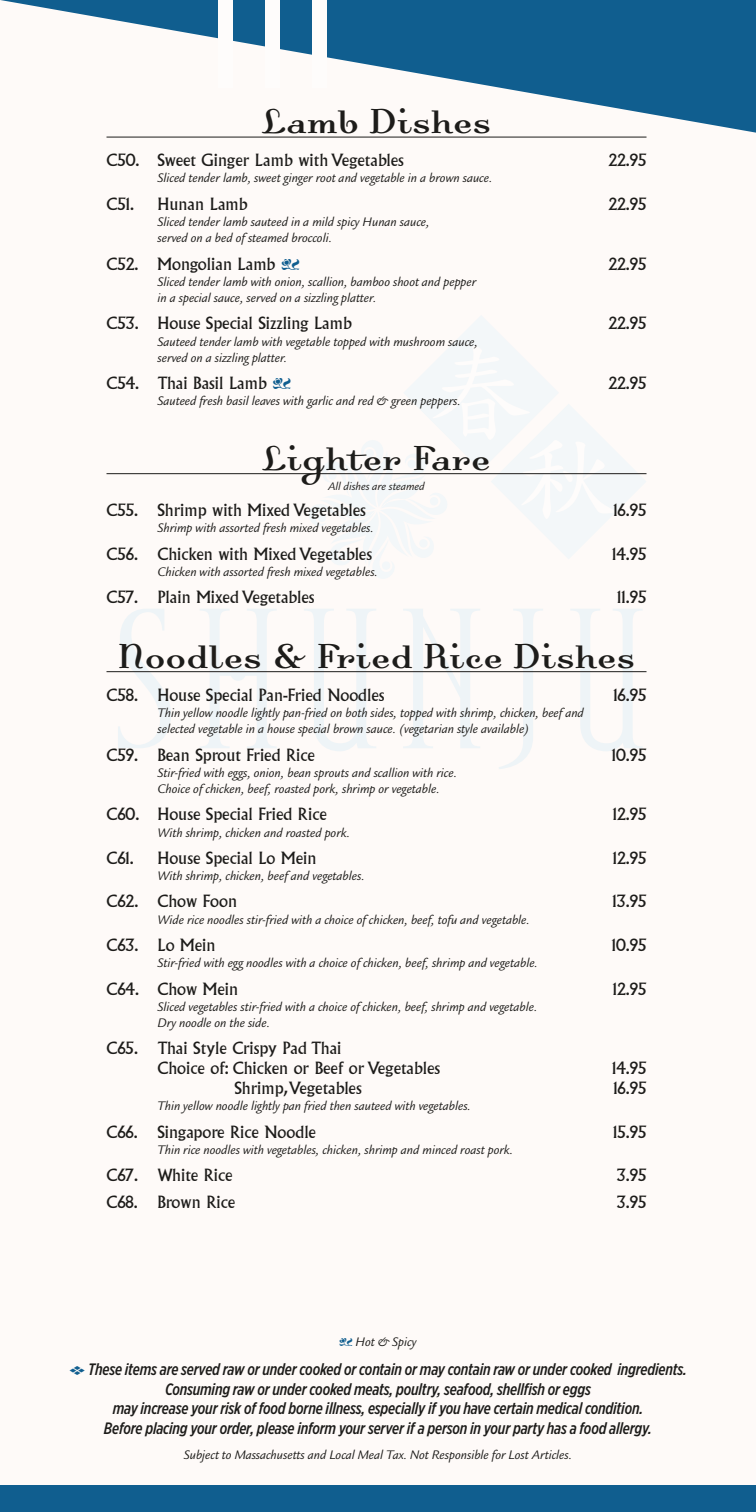
<style>
.page{position:relative;width:756px;height:1512px;background:#fefaf8}
.page>*{position:absolute;margin:0;border:0;box-sizing:border-box;transform-origin:0 0}
.t1{font:45px "Dalliance Roman";color:#1d1c1a}
.t2{font:16.5px/19.8px "Albertus";color:#1d1c1a}
.t3{font:italic 500 16.5px/19.8px "Gotham X Narrow";letter-spacing:-.01em;color:#1d1c1a;text-align:center}
.t4{font:italic 13.5px/16.2px "Legacy Sans";color:#1d1c1a}
.t5{font:italic 12px "Legacy Sans";color:#1d1c1a}
.s1{font-family:"Type Embellishments One Let Plain";color:#105e8f}
.s2{font-family:"Type Embellishments One Let Plain";font-style:normal;font-size:12px;color:#105e8f}
.s3{font-family:"Type Embellishments One Let Plain";font-weight:400;font-style:normal;font-size:13.5px;color:#105e8f}
</style>
<div class="page">
<div style="left:0;top:1485px;width:756px;height:27px;background:#105e8f"></div>
<svg style="left:118px;top:609px;width:525px;height:160px"></svg>
<svg style="left:305px;top:316px;width:342px;height:262px"></svg>
<svg style="left:0;top:0;width:756px;height:133px"></svg>
<div style="left:218px;top:0;width:15px;height:88px;background:#fefcfb"></div>
<div style="left:265px;top:0;width:15px;height:88px;background:#fefcfb"></div>
<div style="left:312px;top:0;width:15px;height:88px;background:#fefcfb"></div>
<hr style="left:107px;top:137px;width:540px;height:1px;background:#1d1c1a">
<hr style="left:107px;top:473px;width:540px;height:1px;background:#1d1c1a">
<hr style="left:107px;top:671px;width:540px;height:1px;background:#1d1c1a">
<h1 class="t1" style="left:262px;top:99px;width:231px">Lamb Dishes</h1>
<p class="t2" style="left:107px;top:151px;width:299px">C50. Sweet Ginger Lamb with Vegetables</p>
<p class="t2" style="left:608px;top:151px;width:40px">22.95</p>
<p class="t4" style="left:158px;top:170px;width:337px">Sliced tender lamb, sweet ginger root and vegetable in a brown sauce.</p>
<p class="t2" style="left:107px;top:194px;width:29px">C51.</p>
<p class="t2" style="left:158px;top:194px;width:92px">Hunan Lamb</p>
<p class="t2" style="left:608px;top:194px;width:40px">22.95</p>
<p class="t4" style="left:158px;top:214px;width:274px">Sliced tender lamb sauteed in a mild spicy Hunan sauce, served on a bed of steamed broccoli.</p>
<p class="t2" style="left:107px;top:254px;width:195px">C52. Mongolian Lamb <span class="s1">Y</span></p>
<p class="t2" style="left:608px;top:254px;width:40px">22.95</p>
<p class="t4" style="left:158px;top:274px;width:320px">Sliced tender lamb with onion, scallion, bamboo shoot and pepper in a special sauce, served on a sizzling platter.</p>
<p class="t2" style="left:107px;top:314px;width:247px">C53. House Special Sizzling Lamb</p>
<p class="t2" style="left:608px;top:314px;width:40px">22.95</p>
<p class="t4" style="left:158px;top:333px;width:322px">Sauteed tender lamb with vegetable topped with mushroom sauce, served on a sizzling platter.</p>
<p class="t2" style="left:107px;top:373px;width:186px">C54. Thai Basil Lamb <span class="s1">Y</span></p>
<p class="t2" style="left:608px;top:373px;width:40px">22.95</p>
<p class="t4" style="left:158px;top:393px;width:305px">Sauteed fresh basil leaves with garlic and red &amp; green peppers.</p>
<h1 class="t1" style="left:262px;top:436px;width:230px">Lighter Fare</h1>
<p class="t5" style="left:328px;top:480px;width:98px">All dishes are steamed</p>
<p class="t2" style="left:107px;top:501px;width:261px">C55. Shrimp with Mixed Vegetables</p>
<p class="t2" style="left:613px;top:501px;width:35px">16.95</p>
<p class="t4" style="left:158px;top:520px;width:218px">Shrimp with assorted fresh mixed vegetables.</p>
<p class="t2" style="left:107px;top:544px;width:267px">C56. Chicken with Mixed Vegetables</p>
<p class="t2" style="left:612px;top:544px;width:36px">14.95</p>
<p class="t4" style="left:158px;top:564px;width:222px">Chicken with assorted fresh mixed vegetables.</p>
<p class="t2" style="left:107px;top:588px;width:210px">C57. Plain Mixed Vegetables</p>
<p class="t2" style="left:617px;top:588px;width:31px">11.95</p>
<h1 class="t1" style="left:118px;top:634px;width:519px">Noodles &amp; Fried Rice Dishes</h1>
<p class="t2" style="left:107px;top:685px;width:280px">C58. House Special Pan-Fried Noodles</p>
<p class="t2" style="left:613px;top:685px;width:35px">16.95</p>
<p class="t4" style="left:158px;top:705px;width:428px">Thin yellow noodle lightly pan-fried on both sides, topped with shrimp, chicken, beef and selected vegetable in a house special brown sauce. (vegetarian style available)</p>
<p class="t2" style="left:107px;top:745px;width:210px">C59. Bean Sprout Fried Rice</p>
<p class="t2" style="left:612px;top:745px;width:36px">10.95</p>
<p class="t4" style="left:158px;top:765px;width:301px">Stir-fried with eggs, onion, bean sprouts and scallion with rice.<br>Choice of chicken, beef, roasted pork, shrimp or vegetable.</p>
<p class="t2" style="left:107px;top:805px;width:222px">C60. House Special Fried Rice</p>
<p class="t2" style="left:613px;top:805px;width:35px">12.95</p>
<p class="t4" style="left:158px;top:824px;width:194px">With shrimp, chicken and roasted pork.</p>
<p class="t2" style="left:107px;top:848px;width:29px">C61.</p>
<p class="t2" style="left:158px;top:848px;width:160px">House Special Lo Mein</p>
<p class="t2" style="left:613px;top:848px;width:35px">12.95</p>
<p class="t4" style="left:158px;top:868px;width:209px">With shrimp, chicken, beef and vegetables.</p>
<p class="t2" style="left:107px;top:892px;width:132px">C62. Chow Foon</p>
<p class="t2" style="left:613px;top:892px;width:35px">13.95</p>
<p class="t4" style="left:158px;top:912px;width:374px">Wide rice noodles stir-fried with a choice of chicken, beef, tofu and vegetable.</p>
<p class="t2" style="left:107px;top:935px;width:111px">C63. Lo Mein</p>
<p class="t2" style="left:612px;top:935px;width:36px">10.95</p>
<p class="t4" style="left:158px;top:955px;width:382px">Stir-fried with egg noodles with a choice of chicken, beef, shrimp and vegetable.</p>
<p class="t2" style="left:107px;top:979px;width:133px">C64. Chow Mein</p>
<p class="t2" style="left:613px;top:979px;width:35px">12.95</p>
<p class="t4" style="left:158px;top:999px;width:382px">Sliced vegetables stir-fried with a choice of chicken, beef, shrimp and vegetable.<br>Dry noodle on the side.</p>
<p class="t2" style="left:158px;top:1039px;width:284px;text-indent:-51px">C65. Thai Style Crispy Pad Thai<br>Choice of: Chicken or Beef or Vegetables</p>
<p class="t2" style="left:612px;top:1059px;width:36px">14.95</p>
<p class="t2" style="left:234px;top:1078px;width:129px">Shrimp, Vegetables</p>
<p class="t2" style="left:613px;top:1078px;width:35px">16.95</p>
<p class="t4" style="left:158px;top:1098px;width:315px">Thin yellow noodle lightly pan fried then sauteed with vegetables.</p>
<p class="t2" style="left:107px;top:1122px;width:211px">C66. Singapore Rice Noodle</p>
<p class="t2" style="left:613px;top:1122px;width:35px">15.95</p>
<p class="t4" style="left:158px;top:1142px;width:357px">Thin rice noodles with vegetables, chicken, shrimp and minced roast pork.</p>
<p class="t2" style="left:107px;top:1165px;width:128px">C67. White Rice</p>
<p class="t2" style="left:617px;top:1165px;width:31px">3.95</p>
<p class="t2" style="left:107px;top:1193px;width:130px">C68. Brown Rice</p>
<p class="t2" style="left:617px;top:1193px;width:31px">3.95</p>
<p class="t4" style="left:339px;top:1334px;width:79px"><span class="s2">Y</span> Hot &amp; Spicy</p>
<p class="t3" style="left:69px;top:1359px;width:619px"><span class="s3">E</span> These items are served raw or under cooked or contain or may contain raw or under cooked ingredients.<br>Consuming raw or under cooked meats, poultry, seafood, shellfish or eggs<br>may increase your risk of food borne illness, especially if you have certain medical condition.<br>Before placing your order, please inform your server if a person in your party has a food allergy.</p>
<p class="t4" style="left:184px;top:1447px;width:390px">Subject to Massachusetts and Local Meal Tax. Not Responsible for Lost Articles.</p>
</div>
